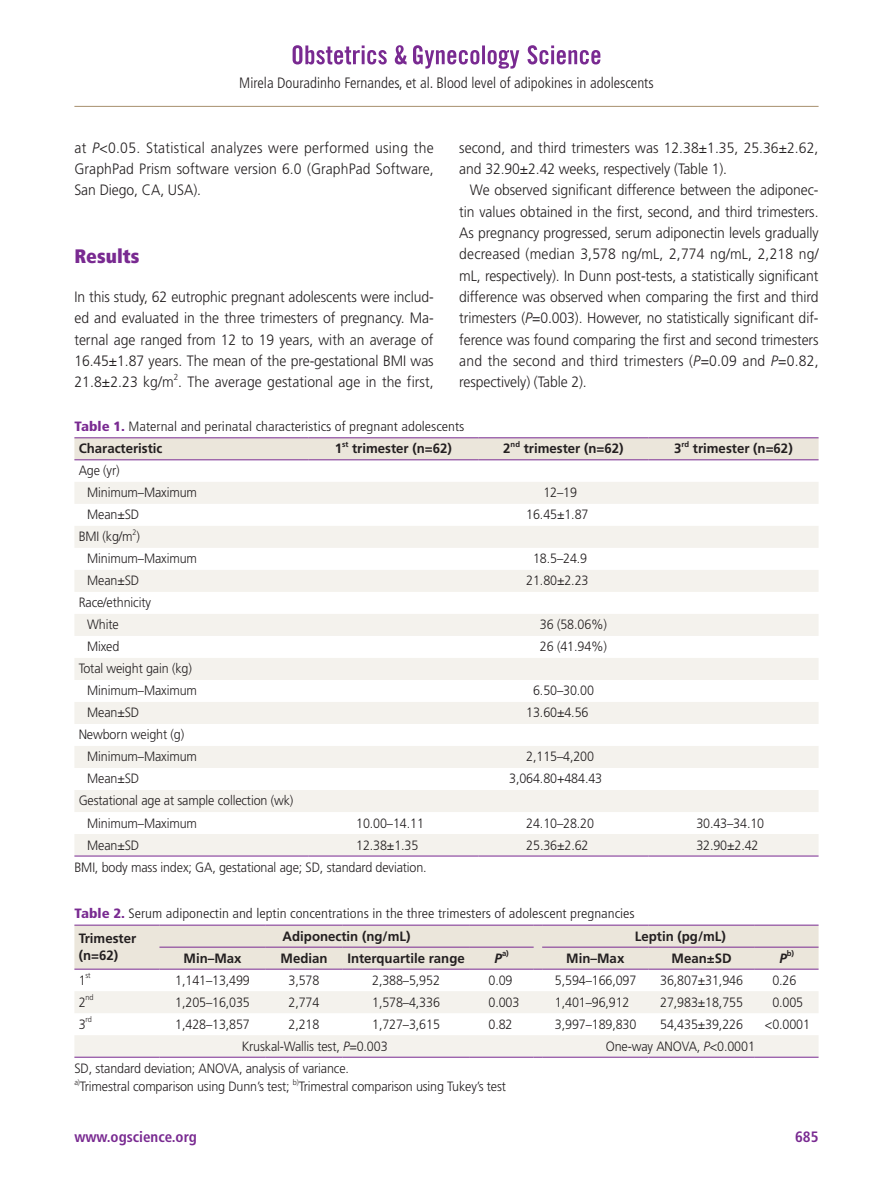
<style>
.page{position:relative;width:893px;height:1191px;background:#fff}
.page>*{position:absolute;margin:0;border:0;box-sizing:border-box;transform-origin:0 0}
.t1{font:900 condensed 19.5px "Frutiger LT Std";color:#792a91}
.t2{font:300 15px/21.3px "Frutiger LT Std";letter-spacing:.005em;color:#231f20;text-align:justify;scale:.93 1}
.t3{font:300 condensed 15px "Frutiger LT Std";color:#231f20}
.t4{font:700 condensed 15px "Frutiger LT Std";color:#792a91}
.t5{font:300 13.5px/22px "Frutiger LT Std";letter-spacing:-.01em;color:#231f20;scale:.93 1}
.t6{font:300 condensed 13.5px/22.4px "Frutiger LT Std";color:#231f20;scale:1.1 1}
.t7{font:700 13.5px "Frutiger LT Std";color:#231f20}
.t8{font:italic 700 13.5px "Frutiger LT Std";color:#231f20}
.t9{font:300 8.7px "Frutiger LT Std";color:#231f20;scale:.93 1}
.t10{font:300 7.8px "Frutiger LT Std";color:#231f20;scale:.93 1}
.t11{font:700 7.8px "Frutiger LT Std";color:#231f20}
.s1{font-style:italic}
.s2{font-weight:900;color:#792a91}
.s3{font-weight:700;font-stretch:normal}
</style>
<div class="page">
<hr style="left:74px;top:106px;width:745px;height:1px;background:#ad9676">
<svg style="left:527px;top:45px;width:73px;height:19px"></svg>
<svg style="left:413px;top:45px;width:106px;height:24px"></svg>
<svg style="left:293px;top:45px;width:114px;height:19px"></svg>
<div style="left:74px;top:438px;width:745px;height:21px;background:#ebe6db"></div>
<svg style="left:74px;top:482px;width:745px;height:373px;fill:#f4f2ed"></svg>
<hr style="left:74px;top:437px;width:234px;height:1px;background:#792a91">
<hr style="left:308px;top:437px;width:170px;height:1px;background:#792a91">
<hr style="left:478px;top:437px;width:170px;height:1px;background:#792a91">
<hr style="left:648px;top:437px;width:171px;height:1px;background:#792a91">
<hr style="left:74px;top:459px;width:234px;height:1px;background:#792a91">
<hr style="left:308px;top:459px;width:170px;height:1px;background:#792a91">
<hr style="left:478px;top:459px;width:170px;height:1px;background:#792a91">
<hr style="left:648px;top:459px;width:171px;height:1px;background:#792a91">
<hr style="left:74px;top:855px;width:234px;height:1px;background:#792a91">
<hr style="left:308px;top:855px;width:170px;height:1px;background:#792a91">
<hr style="left:478px;top:855px;width:170px;height:1px;background:#792a91">
<hr style="left:648px;top:855px;width:171px;height:1px;background:#792a91">
<svg style="left:74px;top:991px;width:745px;height:66px;fill:#f4f2ed"></svg>
<svg style="left:74px;top:924px;width:745px;height:45px;background:#e5ddd8"></svg>
<hr style="left:542px;top:968px;width:106px;height:1px;background:#792a91">
<hr style="left:648px;top:968px;width:107px;height:1px;background:#792a91">
<hr style="left:755px;top:968px;width:64px;height:1px;background:#792a91">
<hr style="left:74px;top:1057px;width:85px;height:1px;background:#792a91">
<hr style="left:159px;top:1057px;width:107px;height:1px;background:#792a91">
<hr style="left:266px;top:1057px;width:76px;height:1px;background:#792a91">
<hr style="left:342px;top:1057px;width:128px;height:1px;background:#792a91">
<hr style="left:470px;top:1057px;width:64px;height:1px;background:#792a91">
<hr style="left:542px;top:1057px;width:106px;height:1px;background:#792a91">
<hr style="left:648px;top:1057px;width:107px;height:1px;background:#792a91">
<hr style="left:755px;top:1057px;width:64px;height:1px;background:#792a91">
<p class="t3" style="left:239px;top:74px;width:416px">Mirela Douradinho Fernandes, et al. Blood level of adipokines in adolescents</p>
<p class="t2" style="left:74px;top:137px;width:388px">at <span class="s1">P</span>&lt;0.05. Statistical analyzes were performed using the GraphPad Prism software version 6.0 (GraphPad Software, San Diego, CA, USA).</p>
<p class="t2" style="left:459px;top:137px;width:388px">second, and third trimesters was 12.38±1.35, 25.36±2.62, and 32.90±2.42 weeks, respectively (Table 1).</p>
<p class="t2" style="left:459px;top:180px;width:388px;text-indent:11px">We observed significant difference between the adiponec&shy;tin values obtained in the first, second, and third trimesters.<br>As pregnancy progressed, serum adiponectin levels gradually decreased (median 3,578 ng/mL, 2,774 ng/mL, 2,218 ng/ mL, respectively). In Dunn post-tests, a statistically significant difference was observed when comparing the first and third trimesters (<span class="s1">P</span>=0.003). However, no statistically significant dif&shy;ference was found comparing the first and second trimesters and the second and third trimesters (<span class="s1">P</span>=0.09 and <span class="s1">P</span>=0.82, respectively) (Table 2).</p>
<p class="t6" style="left:79px;top:415px;width:352px;text-indent:-4px"><span class="s2">Table 1.</span> Maternal and perinatal characteristics of pregnant adolescents<br><span class="s3">Characteristic</span></p>
<h1 class="t1" style="left:74px;top:244px;width:66px">Results</h1>
<p class="t2" style="left:74px;top:286px;width:388px">In this study, 62 eutrophic pregnant adolescents were includ&shy;ed and evaluated in the three trimesters of pregnancy. Ma&shy;ternal age ranged from 12 to 19 years, with an average of 16.45±1.87 years. The mean of the pre-gestational BMI was 21.8±2.23 kg/m . The average gestational age in the first,</p>
<p class="t9" style="left:174px;top:372px;width:6px">2</p>
<p class="t7" style="left:335px;top:440px;width:9px">1</p>
<p class="t11" style="left:342px;top:439px;width:8px">st</p>
<p class="t7" style="left:352px;top:440px;width:101px">trimester (n=62)</p>
<p class="t7" style="left:503px;top:440px;width:9px">2</p>
<p class="t11" style="left:511px;top:439px;width:11px">nd</p>
<p class="t7" style="left:524px;top:440px;width:101px">trimester (n=62)</p>
<p class="t7" style="left:674px;top:440px;width:9px">3</p>
<p class="t11" style="left:682px;top:439px;width:9px">rd</p>
<p class="t7" style="left:693px;top:440px;width:101px">trimester (n=62)</p>
<p class="t5" style="left:87px;top:460px;width:120px;text-indent:-8px">Age (yr)<br>Minimum–Maximum</p>
<p class="t5" style="left:543px;top:482px;width:38px">12–19</p>
<p class="t5" style="left:87px;top:504px;width:58px">Mean±SD</p>
<p class="t5" style="left:526px;top:504px;width:68px">16.45±1.87</p>
<p class="t5" style="left:79px;top:526px;width:68px">BMI (kg/m )</p>
<p class="t10" style="left:133px;top:528px;width:6px">2</p>
<p class="t5" style="left:87px;top:548px;width:120px">Minimum–Maximum</p>
<p class="t5" style="left:533px;top:548px;width:60px">18.5–24.9</p>
<p class="t5" style="left:87px;top:570px;width:58px">Mean±SD</p>
<p class="t5" style="left:526px;top:570px;width:68px">21.80±2.23</p>
<p class="t5" style="left:87px;top:592px;width:70px;text-indent:-8px">Race/ethnicity<br>White</p>
<p class="t5" style="left:540px;top:614px;width:74px">36 (58.06%)</p>
<p class="t5" style="left:87px;top:636px;width:36px">Mixed</p>
<p class="t5" style="left:540px;top:636px;width:74px">26 (41.94%)</p>
<p class="t5" style="left:87px;top:658px;width:120px;text-indent:-8px">Total weight gain (kg)<br>Minimum–Maximum</p>
<p class="t5" style="left:533px;top:680px;width:67px">6.50–30.00</p>
<p class="t5" style="left:87px;top:702px;width:58px">Mean±SD</p>
<p class="t5" style="left:526px;top:702px;width:68px">13.60±4.56</p>
<p class="t5" style="left:87px;top:724px;width:120px;text-indent:-8px">Newborn weight (g)<br>Minimum–Maximum</p>
<p class="t5" style="left:526px;top:746px;width:74px">2,115–4,200</p>
<p class="t5" style="left:87px;top:768px;width:58px">Mean±SD</p>
<p class="t5" style="left:509px;top:768px;width:102px">3,064.80+484.43</p>
<p class="t5" style="left:87px;top:790px;width:223px;text-indent:-8px">Gestational age at sample collection (wk)<br>Minimum–Maximum</p>
<p class="t5" style="left:356px;top:812px;width:74px">10.00–14.11</p>
<p class="t5" style="left:526px;top:812px;width:74px">24.10–28.20</p>
<p class="t5" style="left:696px;top:812px;width:74px">30.43–34.10</p>
<p class="t5" style="left:87px;top:834px;width:58px">Mean±SD</p>
<p class="t5" style="left:356px;top:834px;width:68px">12.38±1.35</p>
<p class="t5" style="left:526px;top:834px;width:68px">25.36±2.62</p>
<p class="t5" style="left:696px;top:834px;width:68px">32.90±2.42</p>
<p class="t5" style="left:74px;top:856px;width:380px">BMI, body mass index; GA, gestational age; SD, standard deviation.</p>
<p class="t6" style="left:79px;top:901px;width:507px;line-height:25.2px;text-indent:-4px"><span class="s2">Table 2.</span> Serum adiponectin and leptin concentrations in the three trimesters of adolescent pregnancies<br><span class="s3">Trimester</span></p>
<p class="t7" style="left:79px;top:947px;width:41px">(n=62)</p>
<p class="t7" style="left:283px;top:928px;width:129px">Adiponectin (ng/mL)</p>
<p class="t7" style="left:635px;top:928px;width:93px">Leptin (pg/mL)</p>
<p class="t7" style="left:184px;top:950px;width:60px">Min–Max</p>
<p class="t7" style="left:280px;top:950px;width:49px">Median</p>
<p class="t7" style="left:347px;top:950px;width:119px">Interquartile range</p>
<p class="t8" style="left:495px;top:950px;width:9px">P</p>
<p class="t11" style="left:502px;top:949px;width:8px">a)</p>
<p class="t7" style="left:566px;top:950px;width:60px">Min–Max</p>
<p class="t7" style="left:672px;top:950px;width:62px">Mean±SD</p>
<p class="t8" style="left:779px;top:950px;width:9px">P</p>
<p class="t11" style="left:787px;top:949px;width:9px">b)</p>
<p class="t5" style="left:79px;top:969px;width:9px">1</p>
<p class="t10" style="left:86px;top:971px;width:7px">st</p>
<p class="t5" style="left:175px;top:969px;width:82px">1,141–13,499</p>
<p class="t5" style="left:289px;top:969px;width:35px">3,578</p>
<p class="t5" style="left:372px;top:969px;width:74px">2,388–5,952</p>
<p class="t5" style="left:488px;top:969px;width:27px">0.09</p>
<p class="t5" style="left:555px;top:969px;width:89px">5,594–166,097</p>
<p class="t5" style="left:660px;top:969px;width:91px">36,807±31,946</p>
<p class="t5" style="left:772px;top:969px;width:27px">0.26</p>
<p class="t5" style="left:79px;top:991px;width:9px">2</p>
<p class="t10" style="left:86px;top:993px;width:10px">nd</p>
<p class="t5" style="left:175px;top:991px;width:82px">1,205–16,035</p>
<p class="t5" style="left:289px;top:991px;width:35px">2,774</p>
<p class="t5" style="left:372px;top:991px;width:74px">1,578–4,336</p>
<p class="t5" style="left:488px;top:991px;width:35px">0.003</p>
<p class="t5" style="left:555px;top:991px;width:82px">1,401–96,912</p>
<p class="t5" style="left:660px;top:991px;width:91px">27,983±18,755</p>
<p class="t5" style="left:772px;top:991px;width:35px">0.005</p>
<p class="t5" style="left:79px;top:1013px;width:9px">3</p>
<p class="t10" style="left:86px;top:1015px;width:8px">rd</p>
<p class="t5" style="left:175px;top:1013px;width:82px">1,428–13,857</p>
<p class="t5" style="left:289px;top:1013px;width:35px">2,218</p>
<p class="t5" style="left:372px;top:1013px;width:74px">1,727–3,615</p>
<p class="t5" style="left:488px;top:1013px;width:27px">0.82</p>
<p class="t5" style="left:555px;top:1013px;width:89px">3,997–189,830</p>
<p class="t5" style="left:660px;top:1013px;width:91px">54,435±39,226</p>
<p class="t5" style="left:765px;top:1013px;width:50px">&lt;0.0001</p>
<p class="t5" style="left:242px;top:1035px;width:158px">Kruskal-Wallis test, <span class="s1">P</span>=0.003</p>
<p class="t5" style="left:606px;top:1035px;width:162px">One-way ANOVA, <span class="s1">P</span>&lt;0.0001</p>
<p class="t5" style="left:74px;top:1057px;width:297px">SD, standard deviation; ANOVA, analysis of variance.</p>
<p class="t10" style="left:74px;top:1077px;width:8px">a)</p>
<p class="t5" style="left:80px;top:1075px;width:227px">Trimestral comparison using Dunn’s test;</p>
<p class="t10" style="left:293px;top:1077px;width:8px">b)</p>
<p class="t5" style="left:299px;top:1075px;width:224px">Trimestral comparison using Tukey’s test</p>
<p class="t4" style="left:74px;top:1128px;width:124px">www.ogscience.org</p>
<p class="t4" style="left:795px;top:1128px;width:25px">685</p>
</div>
